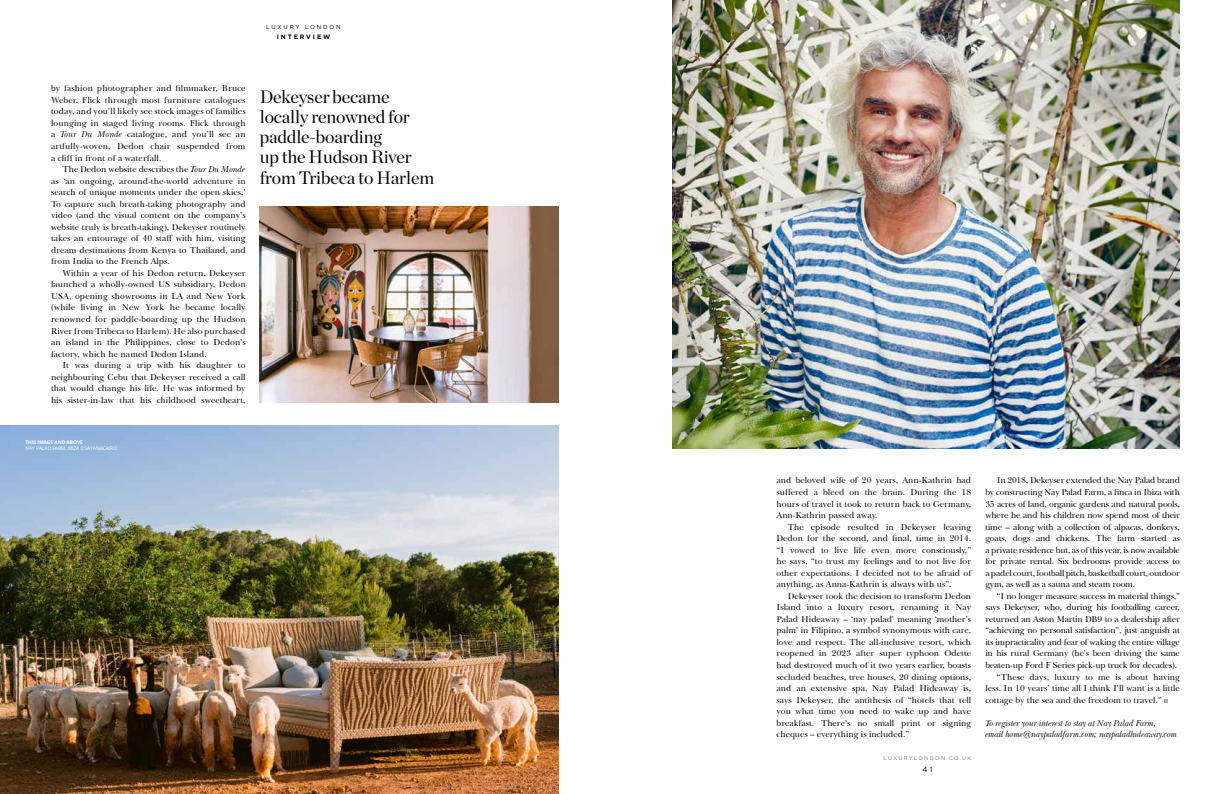
<style>
.page{position:relative;width:1231px;height:794px;background:#fff}
.page>*{position:absolute;margin:0;border:0;box-sizing:border-box;transform-origin:0 0}
.t1{font:18px/20.2px "Chronicle Display";letter-spacing:-.01em;color:#000}
.t2{font:8.7px/11.5px "Baskerville BT";color:#000;text-align:justify}
.t3{font:8.7px "Baskerville BT";letter-spacing:-.02em;color:#000}
.t4{font:italic 8.7px/11.5px "Baskerville BT";letter-spacing:-.01em;color:#000}
.t5{font:7.5px "Gotham";color:#000}
.t6{font:700 6.3px "Gotham";letter-spacing:.31em;color:#000}
.t7{font:5.8px "Gotham";letter-spacing:.305em;color:#000}
.t8{font:5.3px "Gotham";letter-spacing:.25em;color:#77787b}
.t9{font:5px "Open Sans";letter-spacing:-.02em;color:#fff}
.t10{font:700 5px "Open Sans";letter-spacing:-.02em;color:#fff}
.s1{font-style:italic}
</style>
<div class="page">
<img style="left:672px;top:0;width:507px;height:449px">
<img style="left:0;top:426px;width:558px;height:368px">
<img style="left:260px;top:206px;width:298px;height:197px">
<svg style="left:1164px;top:699px;width:4px;height:3px"></svg>
<p class="t7" style="left:266px;top:24px;width:76px">LUXURY LONDON</p>
<p class="t6" style="left:277px;top:32px;width:55px">INTERVIEW</p>
<p class="t2" style="left:51px;top:83px;width:196px">by fashion photographer and filmmaker, Bruce Weber. Flick through most furniture catalogues today, and you’ll likely see stock images of families lounging in staged living rooms. Flick through a <span class="s1">Tour Du Monde</span> catalogue, and you’ll see an artfully-woven, Dedon chair suspended from a cliff in front of a waterfall.</p>
<p class="t2" style="left:51px;top:163px;width:196px;text-indent:11px">The Dedon website describes the <span class="s1">Tour Du Monde </span>as ‘an ongoing, around-the-world adventure in search of unique moments under the open skies.’ To capture such breath-taking photography and video (and the visual content on the company’s website truly is breath-taking), Dekeyser routinely takes an entourage of 40 staff with him, visiting dream destinations from Kenya to Thailand, and from India to the French Alps.</p>
<p class="t2" style="left:51px;top:267px;width:196px;text-indent:11px">Within a year of his Dedon return, Dekeyser launched a wholly-owned US subsidiary, Dedon USA, opening showrooms in LA and New York (while living in New York he became locally renowned for paddle-boarding up the Hudson River from Tribeca to Harlem). He also purchased an island in the Philippines, close to Dedon’s factory, which he named Dedon Island.</p>
<p class="t2" style="left:51px;top:359px;width:196px;text-indent:11px">It was during a trip with his daughter to neighbouring Cebu that Dekeyser received a call that would change his life. He was informed by his sister-in-law that his childhood sweetheart,</p>
<h1 class="t1" style="left:260px;top:85px;width:176px">Dekeyser became locally renowned for paddle-boarding<br>up the Hudson River from Tribeca to Harlem</h1>
<p class="t10" style="left:26px;top:438px;width:59px">THIS IMAGE AND ABOVE</p>
<p class="t9" style="left:26px;top:444px;width:93px">NAY PALAD FARM, IBIZA ©SAYANACAIRO</p>
<p class="t2" style="left:776px;top:475px;width:196px">and beloved wife of 20 years, Ann-Kathrin had suffered a bleed on the brain. During the 18 hours of travel it took to return back to Germany, Ann-Kathrin passed away.</p>
<p class="t2" style="left:776px;top:521px;width:196px;text-indent:11px">The episode resulted in Dekeyser leaving Dedon for the second, and final, time in 2014. “I vowed to live life even more consciously,” he says, “to trust my feelings and to not live for other expectations. I decided not to be afraid of anything, as Anna-Kathrin is always with us”.</p>
<p class="t2" style="left:776px;top:590px;width:196px;text-indent:11px">Dekeyser took the decision to transform Dedon Island into a luxury resort, renaming it Nay Palad Hideaway – ‘nay palad’ meaning ‘mother’s palm’ in Filipino, a symbol synonymous with care, love and respect. The all-inclusive resort, which reopened in 2023 after super typhoon Odette had destroyed much of it two years earlier, boasts secluded beaches, tree houses, 20 dining options, and an extensive spa. Nay Palad Hideaway is, says Dekeyser, the antithesis of “hotels that tell you what time you need to wake up and have breakfast. There’s no small print or signing cheques – everything is included.”</p>
<p class="t8" style="left:883px;top:754px;width:89px">LUXURYLONDON.CO.UK</p>
<p class="t5" style="left:922px;top:764px;width:11px">4 1</p>
<p class="t2" style="left:985px;top:475px;width:196px;text-indent:11px">In 2018, Dekeyser extended the Nay Palad brand by constructing Nay Palad Farm, a finca in Ibiza with 35 acres of land, organic gardens and natural pools, where he and his children now spend most of their time – along with a collection of alpacas, donkeys, goats, dogs and chickens. The farm started as a private residence but, as of this year, is now available for private rental. Six bedrooms provide access to a padel court, football pitch, basketball court, outdoor gym, as well as a sauna and steam room.</p>
<p class="t3" style="left:996px;top:590px;width:185px">“I no longer measure success in material things,”</p>
<p class="t3" style="left:985px;top:602px;width:196px">says Dekeyser, who, during his footballing career,</p>
<p class="t3" style="left:985px;top:613px;width:196px">returned an Aston Martin DB9 to a dealership after</p>
<p class="t3" style="left:985px;top:625px;width:196px">“achieving no personal satisfaction”, just anguish at</p>
<p class="t3" style="left:985px;top:636px;width:196px">its impracticality and fear of waking the entire village</p>
<p class="t3" style="left:985px;top:648px;width:196px">in his rural Germany (he’s been driving the same</p>
<p class="t3" style="left:985px;top:659px;width:193px">beaten-up Ford F Series pick-up truck for decades).</p>
<p class="t2" style="left:996px;top:671px;width:185px">“These days, luxury to me is about having</p>
<p class="t2" style="left:985px;top:682px;width:196px">less. In 10 years’ time all I think I’ll want is a little</p>
<p class="t2" style="left:985px;top:694px;width:178px">cottage by the sea and the freedom to travel.”</p>
<p class="t4" style="left:985px;top:717px;width:193px">To register your interest to stay at Nay Palad Farm,<br>email home@naypaladfarm.com; naypaladhideaway.com</p>
</div>
